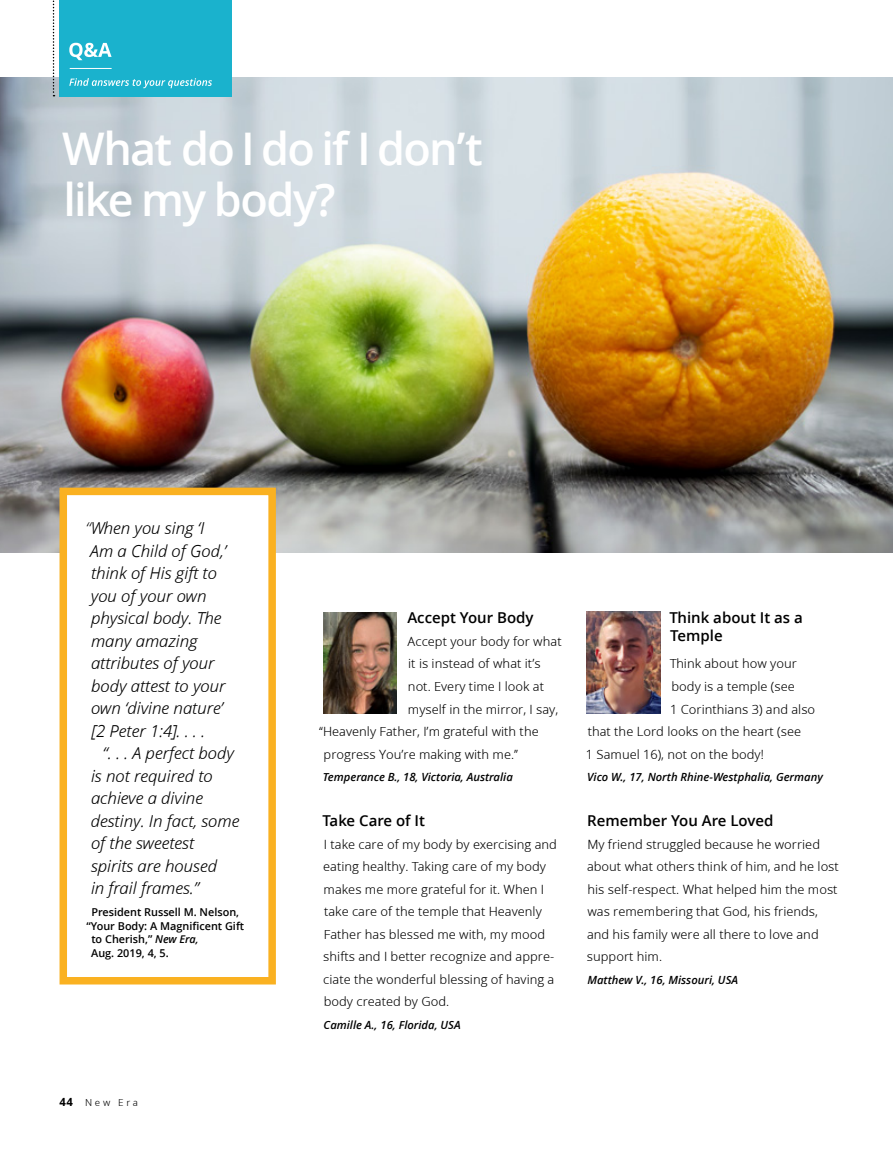
<style>
.page{position:relative;width:893px;height:1161px;background:#fff}
.page>*{position:absolute;margin:0;border:0;box-sizing:border-box;transform-origin:0 0}
.SUBART_title_1_Q_A{font:600 45px/51px "Zoramlds Lat";letter-spacing:-.04em;color:#fff}
.SIDEQT_para_first_1{font:italic 16.5px/22.5px "Zoramlds Lat";color:#000}
.SIDEQT_para_1_Q_A{font:italic 16.5px/22.5px "Zoramlds Lat";color:#000}
.QUOTE_title_1_Q_A{font:600 15px/18px "Zoramlds Lat";color:#000}
.QUOTE_para_first_1_Q{font:12.75px/22.5px "Zoramlds Lat";color:#000}
.QUOTE-BIO_para_1_Q_A{font:italic 600 11.25px "Zoramlds Lat";color:#000}
.SIDEQT-CIT_para_1_Q{font:600 10.8px "Zoramlds Lat";color:#000}
.Folio_L{font:9.75px "Zoramlds Lat";letter-spacing:.28em;color:#000}
.s1{font-weight:300}
.s2{font-style:italic}
.s3{font-weight:700;font-size:11.25px}
</style>
<div class="page">
<img style="left:0;top:77px;width:893px;height:475px">
<img style="left:323px;top:612px;width:74px;height:101px">
<img style="left:587px;top:612px;width:73px;height:101px">
<div style="left:60px;top:488px;width:216px;height:496px;background:#fff;border:8px solid #fab121"></div>
<div style="left:59px;top:0;width:173px;height:96px;background:#1ab2cd"></div>
<svg style="left:53px;top:0;width:2px;height:96px"></svg>
<hr style="left:70px;top:68px;width:42px;height:1px;background:#fff">
<svg style="left:69px;top:43px;width:43px;height:17px"></svg>
<svg style="left:69px;top:78px;width:143px;height:10px"></svg>
<p class="SUBART_title_1_Q_A" style="left:62px;top:123px;width:422px">What do I do if I don’t like my body?</p>
<p class="SIDEQT_para_first_1" style="left:86px;top:517px;width:142px"><span class="s1">“</span>When you sing ‘I<br>Am a Child of God,’ think of His gift to you of your own physical body. The many amazing attributes of your body attest to your own ‘divine nature’ [2 Peter 1:4]. . . .</p>
<p class="SIDEQT_para_1_Q_A" style="left:91px;top:742px;width:150px;text-indent:12px">“. . . A perfect body is not required to achieve a divine destiny. In fact, some of the sweetest spirits are housed<br>in frail frames.”</p>
<p class="SIDEQT-CIT_para_1_Q" style="left:91px;top:904px;width:149px">President Russell M. Nelson,</p>
<p class="SIDEQT-CIT_para_1_Q" style="left:87px;top:918px;width:159px">“Your Body: A Magnificent Gift</p>
<p class="SIDEQT-CIT_para_1_Q" style="left:91px;top:931px;width:109px">to Cherish,” <span class="s2">New Era,</span></p>
<p class="SIDEQT-CIT_para_1_Q" style="left:91px;top:945px;width:79px">Aug. 2019, 4, 5.</p>
<p class="Folio_L" style="left:60px;top:1095px;width:80px"><span class="s3">44</span> New Era</p>
<p class="QUOTE_title_1_Q_A" style="left:407px;top:609px;width:128px">Accept Your Body</p>
<p class="QUOTE_para_first_1_Q" style="left:408px;top:630px;width:156px">Accept your body for what</p>
<p class="QUOTE_para_first_1_Q" style="left:408px;top:653px;width:134px">it is instead of what it’s</p>
<p class="QUOTE_para_first_1_Q" style="left:408px;top:675px;width:138px">not. Every time I look at</p>
<p class="QUOTE_para_first_1_Q" style="left:408px;top:698px;width:152px">myself in the mirror, I say,</p>
<p class="QUOTE_para_first_1_Q" style="left:319px;top:720px;width:221px">“Heavenly Father, I’m grateful with the</p>
<p class="QUOTE_para_first_1_Q" style="left:324px;top:743px;width:196px">progress You’re making with me.”</p>
<p class="QUOTE-BIO_para_1_Q_A" style="left:323px;top:768px;width:191px">Temperance B., 18, Victoria, Australia</p>
<p class="QUOTE_title_1_Q_A" style="left:322px;top:812px;width:104px">Take Care of It</p>
<p class="QUOTE_para_first_1_Q" style="left:323px;top:833px;width:235px">I take care of my body by exercising and eating healthy. Taking care of my body makes me more grateful for it. When I take care of the temple that Heavenly Father has blessed me with, my mood shifts and I better recognize and appre&shy;ciate the wonderful blessing of having a body created by God.</p>
<p class="QUOTE-BIO_para_1_Q_A" style="left:324px;top:1016px;width:139px">Camille A., 16, Florida, USA</p>
<p class="QUOTE_title_1_Q_A" style="left:670px;top:609px;width:135px">Think about It as a<br>Temple</p>
<p class="QUOTE_para_first_1_Q" style="left:670px;top:653px;width:129px">Think about how your</p>
<p class="QUOTE_para_first_1_Q" style="left:671px;top:675px;width:125px">body is a temple (see</p>
<p class="QUOTE_para_first_1_Q" style="left:670px;top:698px;width:147px">1 Corinthians 3) and also</p>
<p class="QUOTE_para_first_1_Q" style="left:588px;top:720px;width:215px">that the Lord looks on the heart (see</p>
<p class="QUOTE_para_first_1_Q" style="left:586px;top:743px;width:179px">1 Samuel 16), not on the body!</p>
<p class="QUOTE-BIO_para_1_Q_A" style="left:587px;top:768px;width:237px">Vico W., 17, North Rhine-Westphalia, Germany</p>
<p class="QUOTE_title_1_Q_A" style="left:587px;top:812px;width:188px">Remember You Are Loved</p>
<p class="QUOTE_para_first_1_Q" style="left:587px;top:833px;width:253px">My friend struggled because he worried about what others think of him, and he lost his self-respect. What helped him the most was remembering that God, his friends, and his family were all there to love and support him.</p>
<p class="QUOTE-BIO_para_1_Q_A" style="left:587px;top:971px;width:152px">Matthew V., 16, Missouri, USA</p>
</div>
